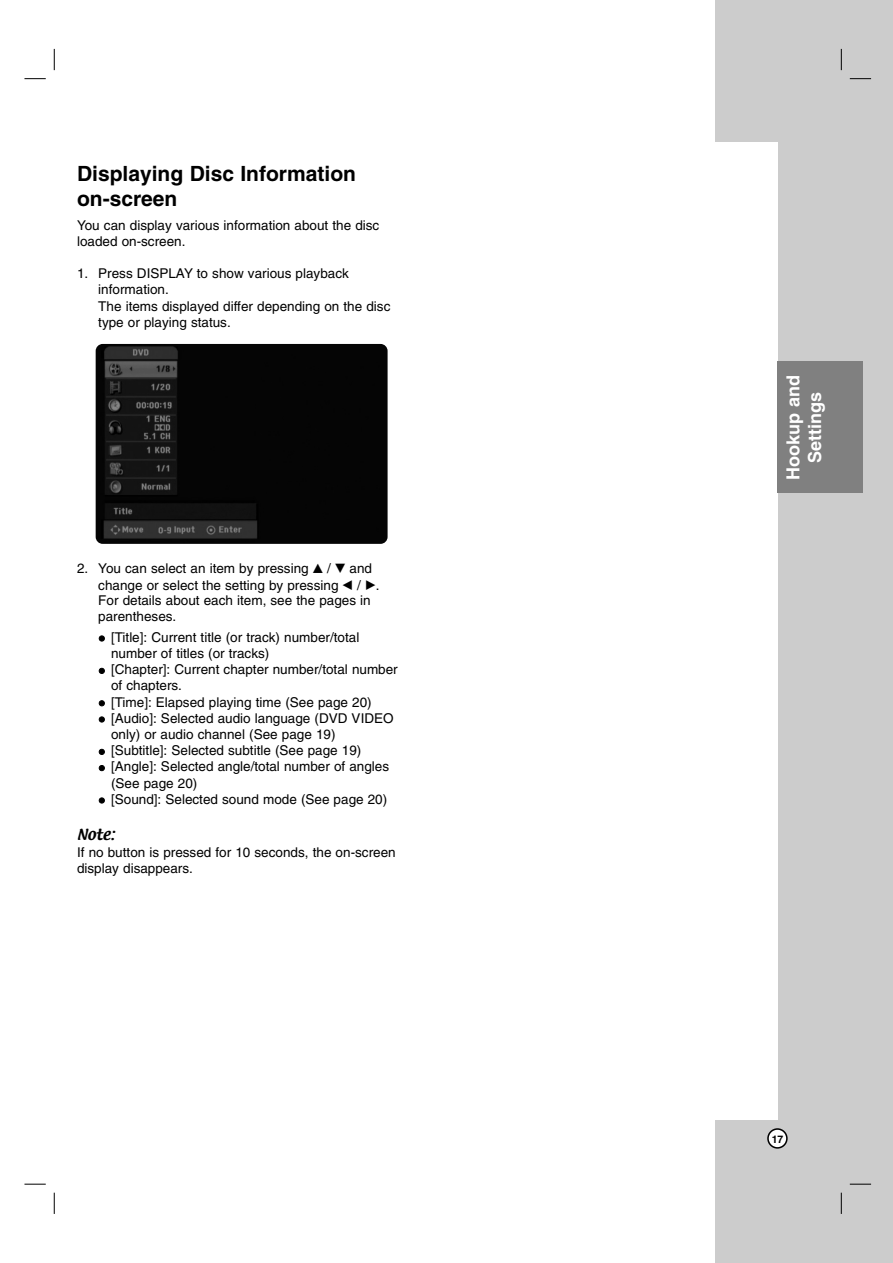
<style>
.page{position:relative;width:893px;height:1263px;background:#fff}
.page>*{position:absolute;margin:0;border:0;box-sizing:border-box;transform-origin:0 0}
.t1{font:700 21px/25.2px "Helvetica";color:#000}
.t2{font:700 18px/21.6px "Helvetica";color:#fff;text-align:center}
.t3{font:13.5px/16.2px "Helvetica";color:#000}
.t4{font:13.5px "Textile";color:#000}
.t5{font:700 10.5px "Helvetica";color:#000}
.s1{font-family:"Sony PS Common"}
</style>
<div class="page">
<div style="left:715px;top:0;width:177px;height:1263px;background:#ccc"></div>
<div style="left:640px;top:142px;width:137px;height:978px;background:#fff"></div>
<svg style="left:767px;top:1128px;width:20px;height:21px"></svg>
<div style="left:777px;top:361px;width:85px;height:132px;background:#808080"></div>
<svg style="left:54px;top:49px;width:1px;height:21px"></svg>
<svg style="left:840px;top:49px;width:1px;height:21px"></svg>
<svg style="left:54px;top:1193px;width:1px;height:21px"></svg>
<svg style="left:840px;top:1193px;width:1px;height:21px"></svg>
<svg style="left:24px;top:78px;width:22px;height:1px"></svg>
<svg style="left:849px;top:78px;width:22px;height:1px"></svg>
<svg style="left:24px;top:1184px;width:22px;height:1px"></svg>
<svg style="left:849px;top:1184px;width:22px;height:1px"></svg>
<img style="left:96px;top:344px;width:291px;height:200px;border-radius:7px">
<h1 class="t1" style="left:77px;top:163px;width:280px">Displaying Disc Information on-screen</h1>
<p class="t3" style="left:77px;top:218px;width:304px">You can display various information about the disc loaded on-screen.</p>
<p class="t3" style="left:98px;top:267px;width:293px;text-indent:-21px">1. Press DISPLAY to show various playback information.<br>The items displayed differ depending on the disc type or playing status.</p>
<p class="t3" style="left:98px;top:562px;width:283px;text-indent:-21px">2. You can select an item by pressing <span class="s1">v</span> / <span class="s1">V</span> and change or select the setting by pressing <span class="s1">b</span> / <span class="s1">B</span>.<br>For details about each item, see the pages in parentheses.</p>
<p class="t3" style="left:111px;top:630px;width:288px">[Title]: Current title (or track) number/total number of titles (or tracks)<br>[Chapter]: Current chapter number/total number of chapters.<br>[Time]: Elapsed playing time (See page 20) [Audio]: Selected audio language (DVD VIDEO only) or audio channel (See page 19)<br>[Subtitle]: Selected subtitle (See page 19) [Angle]: Selected angle/total number of angles (See page 20)<br>[Sound]: Selected sound mode (See page 20)</p>
<p class="t4" style="left:77px;top:826px;width:39px">Note:</p>
<p class="t3" style="left:77px;top:845px;width:320px">If no button is pressed for 10 seconds, the on-screen display disappears.</p>
<h2 class="t2" style="left:784px;top:480px;width:106px;rotate:-90deg">Hookup and<br>Settings</h2>
<p class="t5" style="left:771px;top:1135px;width:13px">17</p>
</div>
